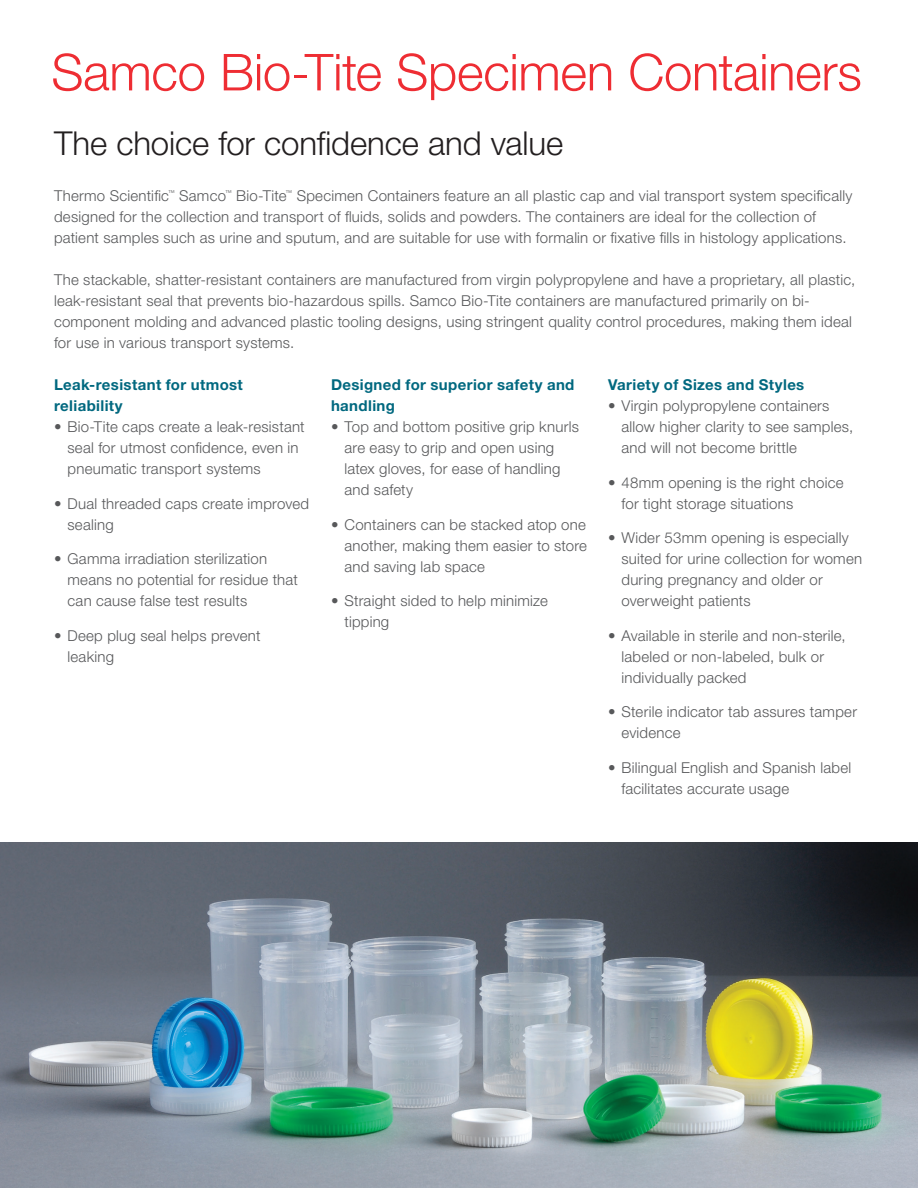
<style>
.page{position:relative;width:918px;height:1188px;background:#fff}
.page>*{position:absolute;margin:0;border:0;box-sizing:border-box;transform-origin:0 0}
.Headline{font:300 51px "Helvetica Neue LTW1 G";letter-spacing:-.005em;color:#ee2d33}
.Subhead_Main{font:300 33px "Helvetica Neue LTW1 G";letter-spacing:-.005em;color:#231f20}
.Body_Copy{font:300 15px/21px "Helvetica Neue LTW1 G";letter-spacing:.015em;color:#57585a}
.Content_Header{font:700 15px/21px "Helvetica Neue LTW1 G";letter-spacing:.025em;color:#00687f}
.Body_Copy-2{font:300 6.75px "Helvetica Neue LTW1 G";color:#57585a}
</style>
<div class="page">
<img style="left:0;top:842px;width:918px;height:346px">
<p class="Headline" style="left:51px;top:41px;width:812px">Samco Bio-Tite Specimen Containers</p>
<p class="Subhead_Main" style="left:54px;top:123px;width:511px">The choice for confidence and value</p>
<p class="Body_Copy" style="left:54px;top:185px;width:117px">Thermo Scientific</p>
<p class="Body_Copy-2" style="left:168px;top:188px;width:8px">™</p>
<p class="Body_Copy" style="left:179px;top:185px;width:48px">Samco</p>
<p class="Body_Copy-2" style="left:225px;top:188px;width:8px">™</p>
<p class="Body_Copy" style="left:236px;top:185px;width:52px">Bio-Tite</p>
<p class="Body_Copy-2" style="left:286px;top:188px;width:8px">™</p>
<p class="Body_Copy" style="left:54px;top:185px;width:800px;text-indent:243px">Specimen Containers feature an all plastic cap and vial transport system specifically designed for the collection and transport of fluids, solids and powders. The containers are ideal for the collection of patient samples such as urine and sputum, and are suitable for use with formalin or fixative fills in histology applications.</p>
<p class="Body_Copy" style="left:54px;top:269px;width:803px">The stackable, shatter-resistant containers are manufactured from virgin polypropylene and have a proprietary, all plastic, leak-resistant seal that prevents bio-hazardous spills. Samco Bio-Tite containers are manufactured primarily on bi&shy;component molding and advanced plastic tooling designs, using stringent quality control procedures, making them ideal for use in various transport systems.</p>
<p class="Content_Header" style="left:54px;top:374px;width:190px">Leak-resistant for utmost reliability</p>
<p class="Body_Copy" style="left:68px;top:416px;width:239px;text-indent:-14px">• Bio-Tite caps create a leak-resistant seal for utmost confidence, even in pneumatic transport systems</p>
<p class="Body_Copy" style="left:68px;top:493px;width:243px;text-indent:-14px">• Dual threaded caps create improved sealing</p>
<p class="Body_Copy" style="left:68px;top:548px;width:232px;text-indent:-14px">• Gamma irradiation sterilization means no potential for residue that can cause false test results</p>
<p class="Body_Copy" style="left:68px;top:625px;width:194px;text-indent:-14px">• Deep plug seal helps prevent leaking</p>
<p class="Content_Header" style="left:608px;top:374px;width:198px">Variety of Sizes and Styles</p>
<p class="Body_Copy" style="left:621px;top:395px;width:233px;text-indent:-14px">• Virgin polypropylene containers allow higher clarity to see samples, and will not become brittle</p>
<p class="Body_Copy" style="left:621px;top:472px;width:224px;text-indent:-14px">• 48mm opening is the right choice for tight storage situations</p>
<p class="Body_Copy" style="left:621px;top:527px;width:242px;text-indent:-14px">• Wider 53mm opening is especially suited for urine collection for women during pregnancy and older or overweight patients</p>
<p class="Body_Copy" style="left:621px;top:625px;width:226px;text-indent:-14px">• Available in sterile and non-sterile, labeled or non-labeled, bulk or individually packed</p>
<p class="Body_Copy" style="left:621px;top:701px;width:237px;text-indent:-14px">• Sterile indicator tab assures tamper evidence</p>
<p class="Body_Copy" style="left:621px;top:757px;width:231px;text-indent:-14px">• Bilingual English and Spanish label facilitates accurate usage</p>
<p class="Content_Header" style="left:331px;top:374px;width:245px">Designed for superior safety and handling</p>
<p class="Body_Copy" style="left:345px;top:416px;width:236px;text-indent:-14px">• Top and bottom positive grip knurls are easy to grip and open using latex gloves, for ease of handling and safety</p>
<p class="Body_Copy" style="left:345px;top:514px;width:244px;text-align:justify;text-indent:-14px">• Containers can be stacked atop one another, making them easier to store and saving lab space</p>
<p class="Body_Copy" style="left:345px;top:590px;width:205px;text-indent:-14px">• Straight sided to help minimize tipping</p>
</div>
